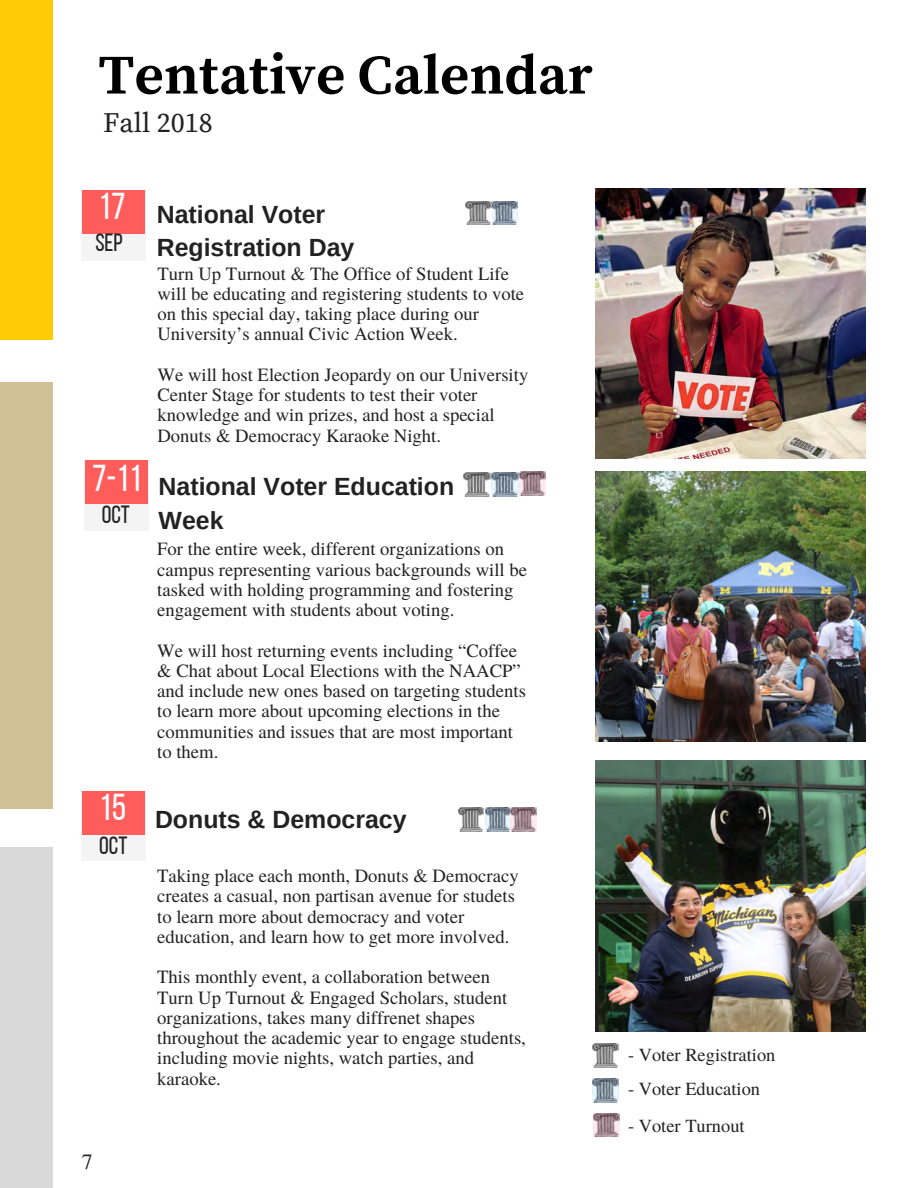
<style>
.page{position:relative;width:918px;height:1188px;background:#fff}
.page>*{position:absolute;margin:0;border:0;box-sizing:border-box;transform-origin:0 0}
.t1{font:700 55.95px "Source Serif Pro";color:#000}
.t2{font:37.35px "Bebas Neue";color:#fff}
.t3{font:28.05px "Source Serif Pro";color:#222}
.t4{font:700 24.9px/33.8px "Arimo";color:#222}
.t5{font:24.9px "Bebas Neue";color:#222}
.t6{font:21.75px "Te X Gyre Termes";color:#222}
.t7{font:18.75px/20.2px "Te X Gyre Termes";color:#222}
.t8{font:18.45px "Te X Gyre Termes";color:#222}
</style>
<div class="page">
<div style="left:0;top:0;width:52px;height:340px;background:#ffcb05"></div>
<div style="left:0;top:382px;width:52px;height:427px;background:#cfc096"></div>
<div style="left:0;top:848px;width:52px;height:340px;background:#d9d9d9"></div>
<img style="left:595px;top:471px;width:270px;height:271px">
<img style="left:595px;top:761px;width:270px;height:270px">
<img style="left:595px;top:189px;width:270px;height:270px">
<div style="left:81px;top:190px;width:64px;height:70px;background:#f4f4f4"></div>
<div style="left:82px;top:191px;width:63px;height:42px;background:#ff5c5c"></div>
<div style="left:84px;top:460px;width:64px;height:70px;background:#f4f4f4"></div>
<div style="left:85px;top:461px;width:63px;height:42px;background:#ff5c5c"></div>
<div style="left:81px;top:791px;width:64px;height:70px;background:#f4f4f4"></div>
<div style="left:82px;top:791px;width:63px;height:43px;background:#ff5c5c"></div>
<img style="left:464px;top:472px;width:54px;height:25px">
<img style="left:458px;top:808px;width:78px;height:23px">
<img style="left:465px;top:201px;width:53px;height:24px">
<img style="left:592px;top:1043px;width:26px;height:24px">
<img style="left:592px;top:1079px;width:26px;height:24px">
<img style="left:594px;top:1113px;width:26px;height:24px">
<img style="left:519px;top:471px;width:26px;height:24px">
<h1 class="t1" style="left:98px;top:42px;width:496px">Tentative Calendar</h1>
<p class="t3" style="left:103px;top:107px;width:111px">Fall 2018</p>
<p class="t2" style="left:98px;top:191px;width:29px">17</p>
<h2 class="t5" style="left:95px;top:233px;width:29px">SEP</h2>
<h5 class="t2" style="left:92px;top:463px;width:51px">7-11</h5>
<p class="t5" style="left:102px;top:504px;width:30px">OCT</p>
<p class="t2" style="left:99px;top:792px;width:29px">15</p>
<p class="t5" style="left:99px;top:835px;width:30px">OCT</p>
<p class="t4" style="left:157px;top:197px;width:199px">National Voter<br>Registration Day</p>
<p class="t7" style="left:158px;top:262px;width:368px">Turn Up Turnout &amp; The Office of Student Life will be educating and registering students to vote on this special day, taking place during our University’s annual Civic Action Week.</p>
<p class="t7" style="left:158px;top:363px;width:372px">We will host Election Jeopardy on our University Center Stage for students to test their voter knowledge and win prizes, and host a special Donuts &amp; Democracy Karaoke Night.</p>
<h4 class="t4" style="left:159px;top:469px;width:297px">National Voter Education<br>Week</h4>
<p class="t7" style="left:157px;top:538px;width:371px">For the entire week, different organizations on campus representing various backgrounds will be tasked with holding programming and fostering engagement with students about voting.</p>
<p class="t7" style="left:157px;top:639px;width:370px">We will host returning events including “Coffee &amp; Chat about Local Elections with the NAACP” and include new ones based on targeting students to learn more about upcoming elections in the communities and issues that are most important to them.</p>
<p class="t4" style="left:155px;top:802px;width:253px">Donuts &amp; Democracy</p>
<p class="t7" style="left:157px;top:865px;width:363px">Taking place each month, Donuts &amp; Democracy creates a casual, non partisan avenue for studets to learn more about democracy and voter education, and learn how to get more involved.</p>
<p class="t7" style="left:157px;top:966px;width:370px">This monthly event, a collaboration between Turn Up Turnout &amp; Engaged Scholars, student organizations, takes many diffrenet shapes throughout the academic year to engage students, including movie nights, watch parties, and karaoke.</p>
<h3 class="t6" style="left:82px;top:1146px;width:12px">7</h3>
<p class="t8" style="left:628px;top:1042px;width:149px">- Voter Registration</p>
<p class="t8" style="left:628px;top:1076px;width:134px">- Voter Education</p>
<p class="t8" style="left:628px;top:1113px;width:118px">- Voter Turnout</p>
</div>
